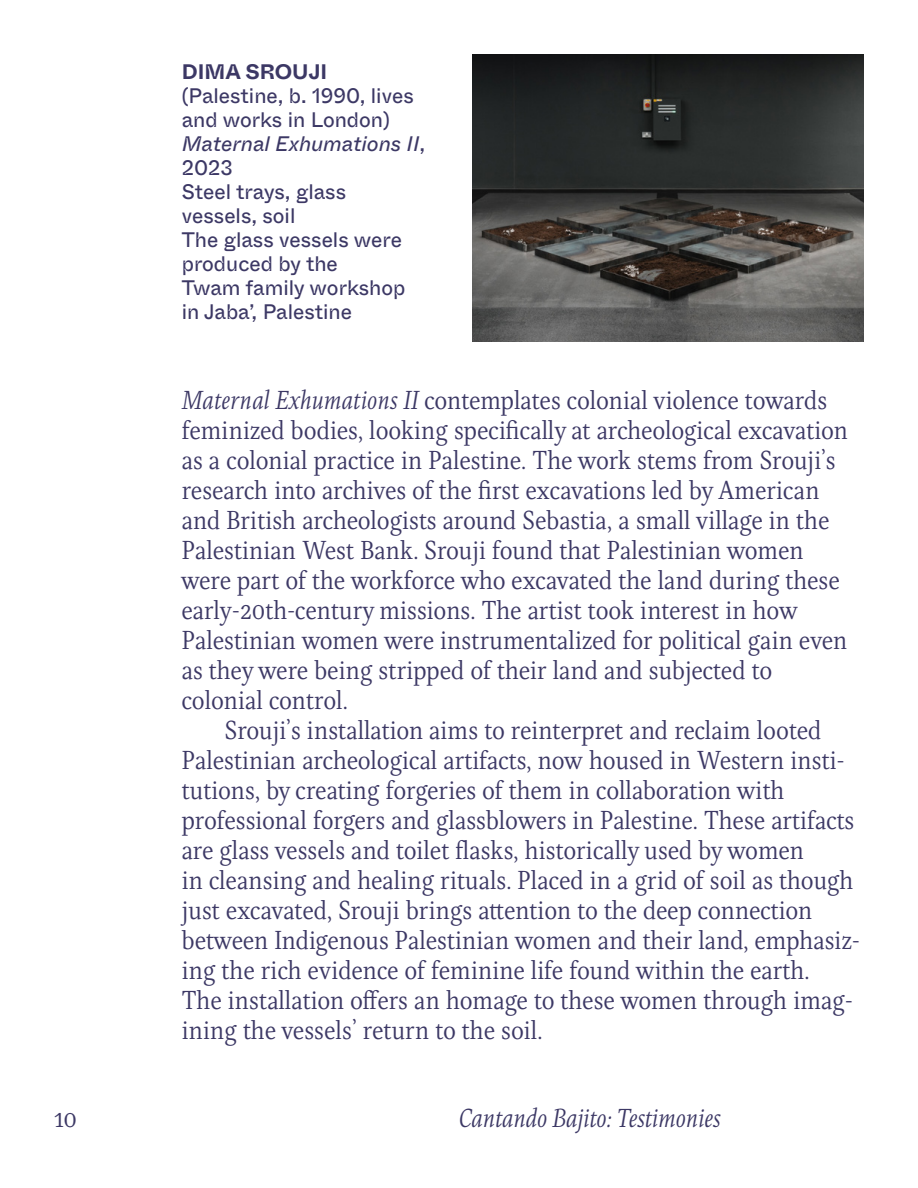
<style>
.page{position:relative;width:918px;height:1188px;background:#fff}
.page>*{position:absolute;margin:0;border:0;box-sizing:border-box;transform-origin:0 0}
.t1{font:27px/30px "Eskapade";color:#3c3865}
.t2{font:italic 27px "Eskapade";letter-spacing:-.01em;color:#3c3865}
.t3{font:21px/24px "ABC Whyte Inktrap";color:#3c3865}
.t4{font:700 21px "ABC Whyte Inktrap";color:#3c3865}
.s1{font-style:italic}
</style>
<div class="page">
<img style="left:472px;top:54px;width:392px;height:288px">
<p class="t4" style="left:182px;top:58px;width:147px">DIMA SROUJI</p>
<p class="t3" style="left:182px;top:84px;width:245px">(Palestine, b. 1990, lives and works in London)<br><span class="s1">Maternal Exhumations II</span>,<br>2023<br>Steel trays, glass vessels, soil<br>The glass vessels were produced by the<br>Twam family workshop in Jaba’, Palestine</p>
<p class="t1" style="left:182px;top:384px;width:668px"><span class="s1">Maternal Exhumations II</span> contemplates colonial violence towards feminized bodies, looking specifically at archeological excavation as a colonial practice in Palestine. The work stems from Srouji’s research into archives of the first excavations led by American and British archeologists around Sebastia, a small village in the Palestinian West Bank. Srouji found that Palestinian women were part of the workforce who excavated the land during these early-20th-century missions. The artist took interest in how Palestinian women were instrumentalized for political gain even as they were being stripped of their land and subjected to colonial control.</p>
<p class="t1" style="left:182px;top:714px;width:680px;text-indent:43px">Srouji’s installation aims to reinterpret and reclaim looted Palestinian archeological artifacts, now housed in Western insti&shy;tutions, by creating forgeries of them in collaboration with professional forgers and glassblowers in Palestine. These artifacts are glass vessels and toilet flasks, historically used by women<br>in cleansing and healing rituals. Placed in a grid of soil as though just excavated, Srouji brings attention to the deep connection between Indigenous Palestinian women and their land, emphasiz&shy;ing the rich evidence of feminine life found within the earth.<br>The installation offers an homage to these women through imag&shy;ining the vessels’ return to the soil.</p>
<p class="t1" style="left:54px;top:1101px;width:25px">10</p>
<p class="t2" style="left:459px;top:1098px;width:263px">Cantando Bajito: Testimonies</p>
</div>
